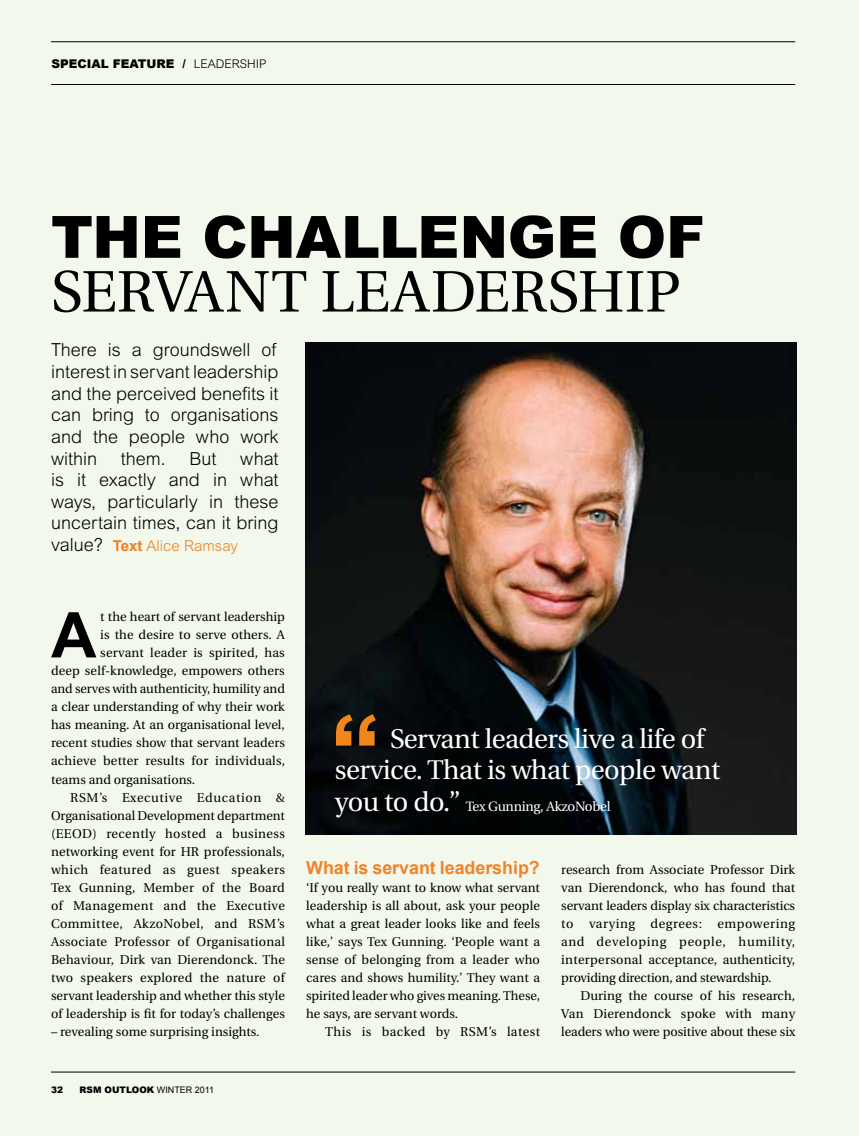
<style>
.page{position:relative;width:859px;height:1136px;background:#fff}
.page>*{position:absolute;margin:0;border:0;box-sizing:border-box;transform-origin:0 0}
.t1{font:700 63px "Arial";color:#000}
.t2{font:58.35px "Utopia";color:#000}
.t3{font:900 58.35px "Arial";color:#000}
.t4{font:27px/31.5px "Utopia";letter-spacing:-.02em;color:#fff}
.t5{font:300 18px/21.6px "Arial";color:#000}
.t6{font:700 18px "Arial";color:#f18428}
.t7{font:300 15px "Arial";color:#ef801e}
.t8{font:13.5px "Utopia";letter-spacing:-.02em;color:#fff}
.t9{font:12.75px/18px "Utopia";letter-spacing:.005em;color:#000;text-align:justify}
.t10{font:12.75px "Utopia";letter-spacing:.03em;color:#000}
.t11{font:12.75px "Utopia";letter-spacing:.035em;color:#000}
.t12{font:12.75px "Utopia";letter-spacing:.05em;color:#000}
.t13{font:900 12px "Arial";color:#000}
.t14{font:300 12px "Arial";color:#000}
.t15{font:900 9px "Arial";color:#000}
.t16{font:9px "Arial";color:#000}
.s1{font-weight:900}
.s2{font-size:18px;color:#000}
.s3{font-weight:700}
.s4{font-size:27px}
</style>
<div class="page">
<div style="left:0;top:0;width:859px;height:1135px;background:#f3f8ec"></div>
<hr style="left:51px;top:84px;width:744px;height:1px;background:#000">
<hr style="left:51px;top:41px;width:744px;height:1px;background:#000">
<img style="left:305px;top:342px;width:492px;height:491px">
<svg style="left:336px;top:714px;width:40px;height:31px"></svg>
<hr style="left:51px;top:1071px;width:744px;height:1px;background:#000">
<p class="t13" style="left:51px;top:55px;width:44px">SPECIAL</p>
<p class="t13" style="left:113px;top:55px;width:18px">FEAT</p>
<p class="t13" style="left:147px;top:55px;width:20px">URE</p>
<p class="t14" style="left:183px;top:57px;width:20px"><span class="s1">/</span> LEADER</p>
<p class="t14" style="left:240px;top:57px;width:28px">SHIP</p>
<h2 class="t3" style="left:51px;top:194px;width:648px">THE CHALLENGE OF</h2>
<h2 class="t2" style="left:51px;top:259px;width:36px">serv</h2>
<h2 class="t2" style="left:186px;top:259px;width:281px">ant leadership</h2>
<h3 class="t5" style="left:51px;top:339px;width:229px">There is a groundswell of interest in servant leadership and the perceived benefits it can bring to organisations and the people who work within</h3>
<h3 class="t5" style="left:51px;top:447px;width:229px;text-align:justify;text-indent:189px">what is it exactly and in what ways, particularly in these uncertain times, can it bring</h3>
<p class="t7" style="left:51px;top:537px;width:188px"><span class="s2">value?</span> <span class="s3">Text</span> Alice Ramsay</p>
<h3 class="t5" style="left:121px;top:447px;width:47px">them.</h3>
<h3 class="t5" style="left:189px;top:447px;width:29px">But</h3>
<h1 class="t1" style="left:51px;top:598px;width:47px">A</h1>
<p class="t9" style="left:100px;top:608px;width:186px">t the heart of servant leadership</p>
<p class="t9" style="left:100px;top:626px;width:186px">is the desire to serve others. A</p>
<p class="t9" style="left:100px;top:644px;width:186px">servant leader is spirited, has</p>
<p class="t9" style="left:51px;top:662px;width:235px">deep self-knowledge, empowers others</p>
<p class="t9" style="left:51px;top:680px;width:235px">and serves with authenticity, humility and</p>
<p class="t9" style="left:51px;top:698px;width:235px">a clear understanding of why their work</p>
<p class="t9" style="left:51px;top:716px;width:235px">has meaning. At an organisational level,</p>
<p class="t9" style="left:51px;top:734px;width:235px">recent studies show that servant leaders</p>
<p class="t9" style="left:51px;top:752px;width:236px">achieve better results for individuals,</p>
<p class="t9" style="left:51px;top:770px;width:146px">teams and organisations.</p>
<p class="t12" style="left:70px;top:790px;width:216px">RSM’s Executive Education &amp;</p>
<p class="t9" style="left:51px;top:806px;width:235px">Organisational Development department</p>
<p class="t10" style="left:51px;top:826px;width:235px">(EEOD) recently hosted a business</p>
<p class="t9" style="left:51px;top:842px;width:235px">networking event for HR professionals,</p>
<p class="t11" style="left:51px;top:862px;width:235px">which featured as guest speakers</p>
<p class="t9" style="left:51px;top:878px;width:235px">Tex Gunning, Member of the Board</p>
<p class="t10" style="left:51px;top:898px;width:235px">of Management and the Executive</p>
<p class="t11" style="left:51px;top:916px;width:235px">Committee, AkzoNobel, and RSM’s</p>
<p class="t9" style="left:51px;top:932px;width:235px">Associate Professor of Organisational</p>
<p class="t9" style="left:51px;top:950px;width:235px">Behaviour, Dirk van Dierendonck. The</p>
<p class="t9" style="left:51px;top:968px;width:235px">two speakers explored the nature of</p>
<p class="t9" style="left:51px;top:986px;width:235px">servant leadership and whether this style</p>
<p class="t9" style="left:51px;top:1004px;width:235px">of leadership is fit for today’s challenges</p>
<p class="t9" style="left:51px;top:1022px;width:210px">– revealing some surprising insights.</p>
<p class="t15" style="left:51px;top:1082px;width:14px">32</p>
<p class="t15" style="left:80px;top:1082px;width:48px">RSM OUTLOO</p>
<p class="t16" style="left:147px;top:1084px;width:69px"><span class="s1">K</span> WINTER 2011</p>
<h3 class="t4" style="left:335px;top:723px;width:387px;text-indent:55px">Servant leaders live a life of service. That is what people want</h3>
<p class="t8" style="left:335px;top:798px;width:277px"><span class="s4">you to do.”</span> Tex Gunning, AkzoNobel</p>
<h3 class="t6" style="left:306px;top:857px;width:235px">What is servant leadership?</h3>
<p class="t9" style="left:306px;top:878px;width:235px;text-align:left">‘If you really want to know what servant leadership is all about, ask your people what a great leader looks like and feels like,’ says Tex Gunning. ‘People want a sense of belonging from a leader who cares and shows humility.’ They want a spirited leader who gives meaning. These, he says, are servant words.<br>This is backed by RSM’s latest</p>
<p class="t9" style="left:561px;top:860px;width:236px">research from Associate Professor Dirk van Dierendonck, who has found that servant leaders display six characteristics to varying degrees: empowering and developing people, humility, interpersonal acceptance, authenticity, providing direction, and stewardship.</p>
<p class="t9" style="left:561px;top:986px;width:236px;text-indent:19px">During the course of his research, Van Dierendonck spoke with many leaders who were positive about these six</p>
</div>
